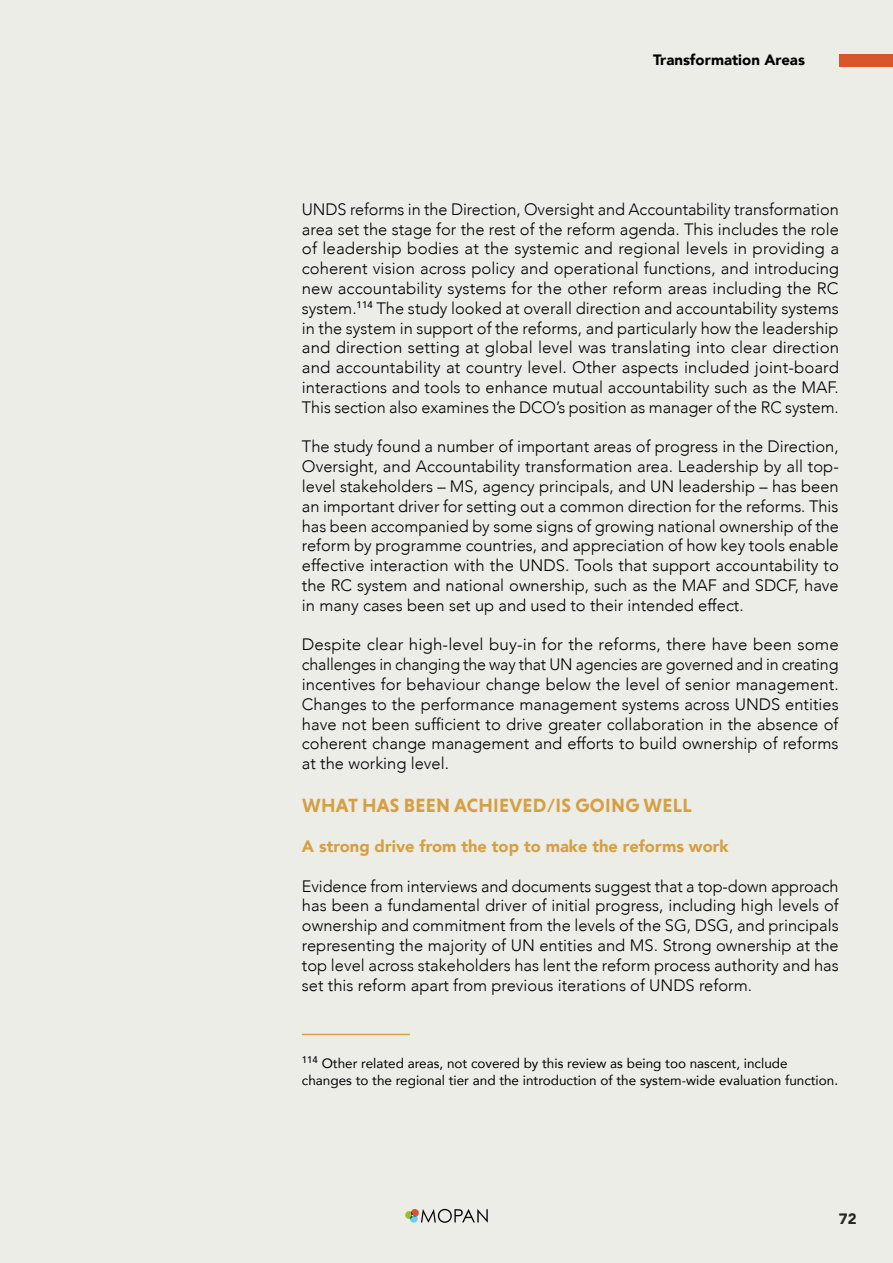
<style>
.page{position:relative;width:893px;height:1263px;background:#ecede7}
.page>*{position:absolute;margin:0;border:0;box-sizing:border-box;transform-origin:0 0}
.Highlighted_Copy_yel{font:700 19.5px "Niveau Grotesk";letter-spacing:.015em;color:#d5a044}
.Body_Copy_Black{font:300 16.5px/19.8px "Avenir";color:#000;text-align:justify}
.Body_Copy_medium_yel{font:900 16.5px "Avenir";color:#d5a044}
.t1{font:900 15px "Avenir";color:#000}
.t2{font:900 15px "Avenir";color:#262626}
.Footnotes_black{font:13.5px/16.5px "Avenir";color:#000}
</style>
<div class="page">
<svg style="left:405px;top:1209px;width:83px;height:14px"></svg>
<div style="left:839px;top:54px;width:54px;height:12px;background:#d7562c"></div>
<hr style="left:302px;top:1034px;width:108px;height:1px;background:#d5a044">
<p class="t1" style="left:653px;top:47px;width:153px">Transformation Areas</p>
<p class="Body_Copy_Black" style="left:302px;top:199px;width:539px">UNDS reforms in the Direction, Oversight and Accountability transformation area set the stage for the rest of the reform agenda. This includes the role of leadership bodies at the systemic and regional levels in providing a coherent vision across policy and operational functions, and introducing new accountability systems for the other reform areas including the RC system.<sup>114</sup> The study looked at overall direction and accountability systems in the system in support of the reforms, and particularly how the leadership and direction setting at global level was translating into clear direction and accountability at country level. Other aspects included joint-board interactions and tools to enhance mutual accountability such as the MAF.<br>This section also examines the DCO’s position as manager of the RC system.</p>
<p class="Body_Copy_Black" style="left:302px;top:437px;width:539px">The study found a number of important areas of progress in the Direction, Oversight, and Accountability transformation area. Leadership by all top&shy;level stakeholders – MS, agency principals, and UN leadership – has been an important driver for setting out a common direction for the reforms. This has been accompanied by some signs of growing national ownership of the reform by programme countries, and appreciation of how key tools enable effective interaction with the UNDS. Tools that support accountability to the RC system and national ownership, such as the MAF and SDCF, have in many cases been set up and used to their intended effect.</p>
<p class="Body_Copy_Black" style="left:302px;top:635px;width:538px">Despite clear high-level buy-in for the reforms, there have been some challenges in changing the way that UN agencies are governed and in creating incentives for behaviour change below the level of senior management.<br>Changes to the performance management systems across UNDS entities have not been sufficient to drive greater collaboration in the absence of coherent change management and efforts to build ownership of reforms at the working level.</p>
<p class="Highlighted_Copy_yel" style="left:302px;top:795px;width:391px">WHAT HAS BEEN ACHIEVED/IS GOING WELL</p>
<p class="Body_Copy_medium_yel" style="left:302px;top:832px;width:428px">A strong drive from the top to make the reforms work</p>
<p class="Body_Copy_Black" style="left:302px;top:876px;width:538px">Evidence from interviews and documents suggest that a top-down approach has been a fundamental driver of initial progress, including high levels of ownership and commitment from the levels of the SG, DSG, and principals representing the majority of UN entities and MS. Strong ownership at the top level across stakeholders has lent the reform process authority and has set this reform apart from previous iterations of UNDS reform.</p>
<p class="Footnotes_black" style="left:302px;top:1055px;width:538px"><sup>114</sup> Other related areas, not covered by this review as being too nascent, include changes to the regional tier and the introduction of the system-wide evaluation function.</p>
<p class="t2" style="left:839px;top:1206px;width:19px">72</p>
</div>
